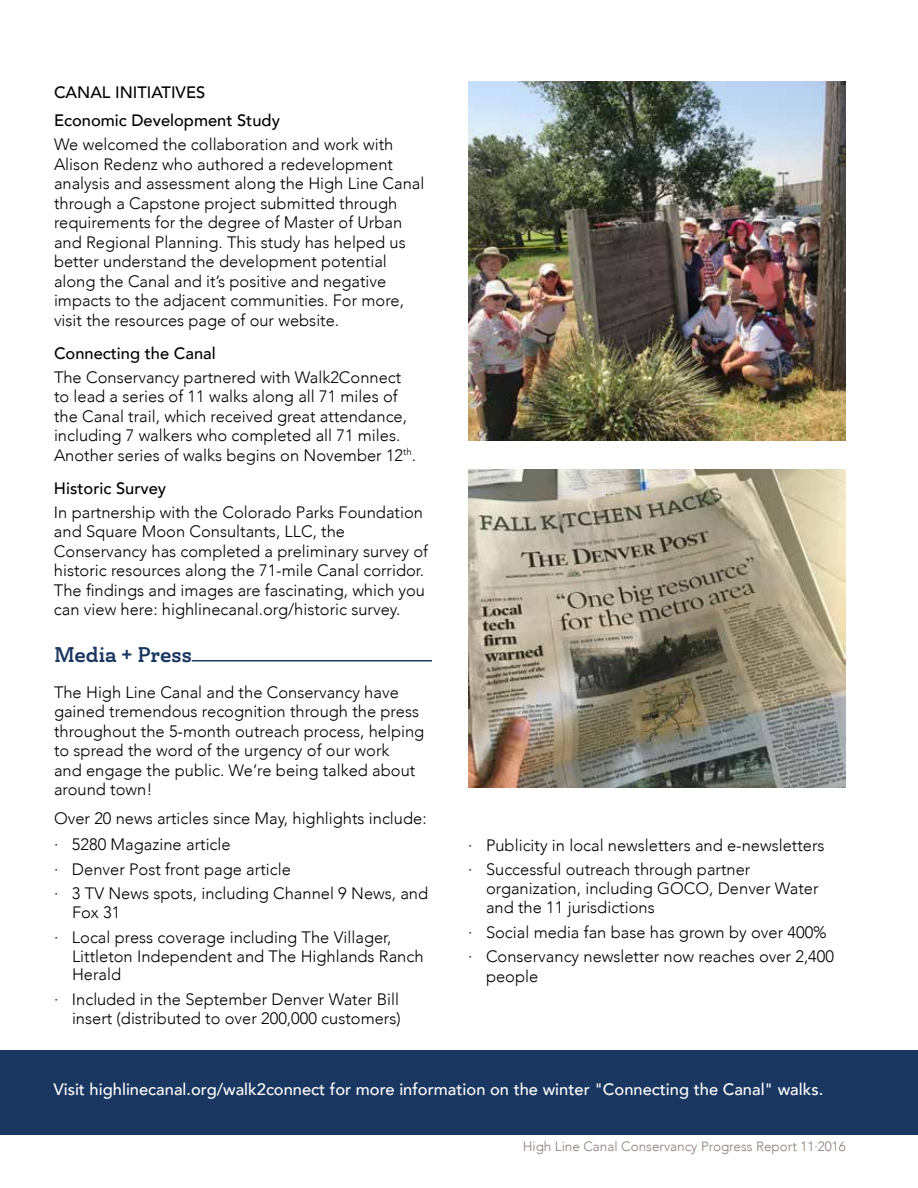
<style>
.page{position:relative;width:918px;height:1188px;background:#fff}
.page>*{position:absolute;margin:0;border:0;box-sizing:border-box;transform-origin:0 0}
.t1{font:21px "Ainslie Slab Nor Dem";color:#193761}
.t2{font:300 16.5px/19.5px "Avenir";color:#000}
.t3{font:500 16.5px "Avenir";color:#fff}
.t4{font:500 16.5px/28.5px "Avenir";color:#000}
.t5{font:300 13.5px "Avenir";color:#8b7d77}
</style>
<div class="page">
<hr style="left:192px;top:660px;width:240px;height:2px;background:#193761">
<div style="left:0;top:1050px;width:918px;height:85px;background:#193761"></div>
<img style="left:468px;top:470px;width:378px;height:318px">
<img style="left:468px;top:81px;width:378px;height:360px">
<p class="t4" style="left:54px;top:77px;width:227px">CANAL INITIATIVES<br>Economic Development Study</p>
<p class="t2" style="left:54px;top:135px;width:372px">We welcomed the collaboration and work with Alison Redenz who authored a redevelopment analysis and assessment along the High Line Canal through a Capstone project submitted through requirements for the degree of Master of Urban and Regional Planning. This study has helped us better understand the development potential along the Canal and it’s positive and negative impacts to the adjacent communities. For more, visit the resources page of our website.</p>
<p class="t4" style="left:54px;top:338px;width:163px">Connecting the Canal</p>
<p class="t2" style="left:54px;top:367px;width:364px">The Conservancy partnered with Walk2Connect to lead a series of 11 walks along all 71 miles of the Canal trail, which received great attendance, including 7 walkers who completed all 71 miles.<br>Another series of walks begins on November 12<sup>th</sup>.</p>
<p class="t4" style="left:54px;top:473px;width:114px">Historic Survey</p>
<p class="t2" style="left:54px;top:502px;width:376px">In partnership with the Colorado Parks Foundation and Square Moon Consultants, LLC, the Conservancy has completed a preliminary survey of historic resources along the 71-mile Canal corridor.<br>The findings and images are fascinating, which you can view here: highlinecanal.org/historic survey.</p>
<p class="t1" style="left:54px;top:640px;width:139px">Media + Press</p>
<p class="t2" style="left:54px;top:682px;width:372px">The High Line Canal and the Conservancy have gained tremendous recognition through the press throughout the 5-month outreach process, helping to spread the word of the urgency of our work<br>and engage the public. We’re being talked about around town!</p>
<p class="t2" style="left:54px;top:805px;width:374px;line-height:26.2px">Over 20 news articles since May, highlights include: ∙ 5280 Magazine article</p>
<p class="t2" style="left:54px;top:856px;width:376px;line-height:24.8px">∙ Denver Post front page article<br>∙ 3 TV News spots, including Channel 9 News, and</p>
<p class="t2" style="left:54px;top:900px;width:339px;line-height:24.8px;text-indent:18px">Fox 31<br>∙ Local press coverage including The Villager,</p>
<p class="t2" style="left:72px;top:946px;width:353px;line-height:18.8px">Littleton Independent and The Highlands Ranch<br>Herald</p>
<p class="t2" style="left:54px;top:990px;width:348px;line-height:18.8px;text-align:right">∙ Included in the September Denver Water Bill insert (distributed to over 200,000 customers)</p>
<p class="t2" style="left:468px;top:833px;width:358px;line-height:24.8px">∙ Publicity in local newsletters and e-newsletters ∙ Successful outreach through partner</p>
<p class="t2" style="left:486px;top:879px;width:334px;line-height:18.8px">organization, including GOCO, Denver Water and the 11 jurisdictions</p>
<p class="t2" style="left:468px;top:920px;width:368px;line-height:24.8px">∙ Social media fan base has grown by over 400% ∙ Conservancy newsletter now reaches over 2,400</p>
<p class="t2" style="left:486px;top:966px;width:54px">people</p>
<p class="t3" style="left:54px;top:1075px;width:771px">Visit highlinecanal.org/walk2connect for more information on the winter "Connecting the Canal" walks.</p>
<p class="t5" style="left:523px;top:1138px;width:325px">High Line Canal Conservancy Progress Report 11∙2016</p>
</div>
